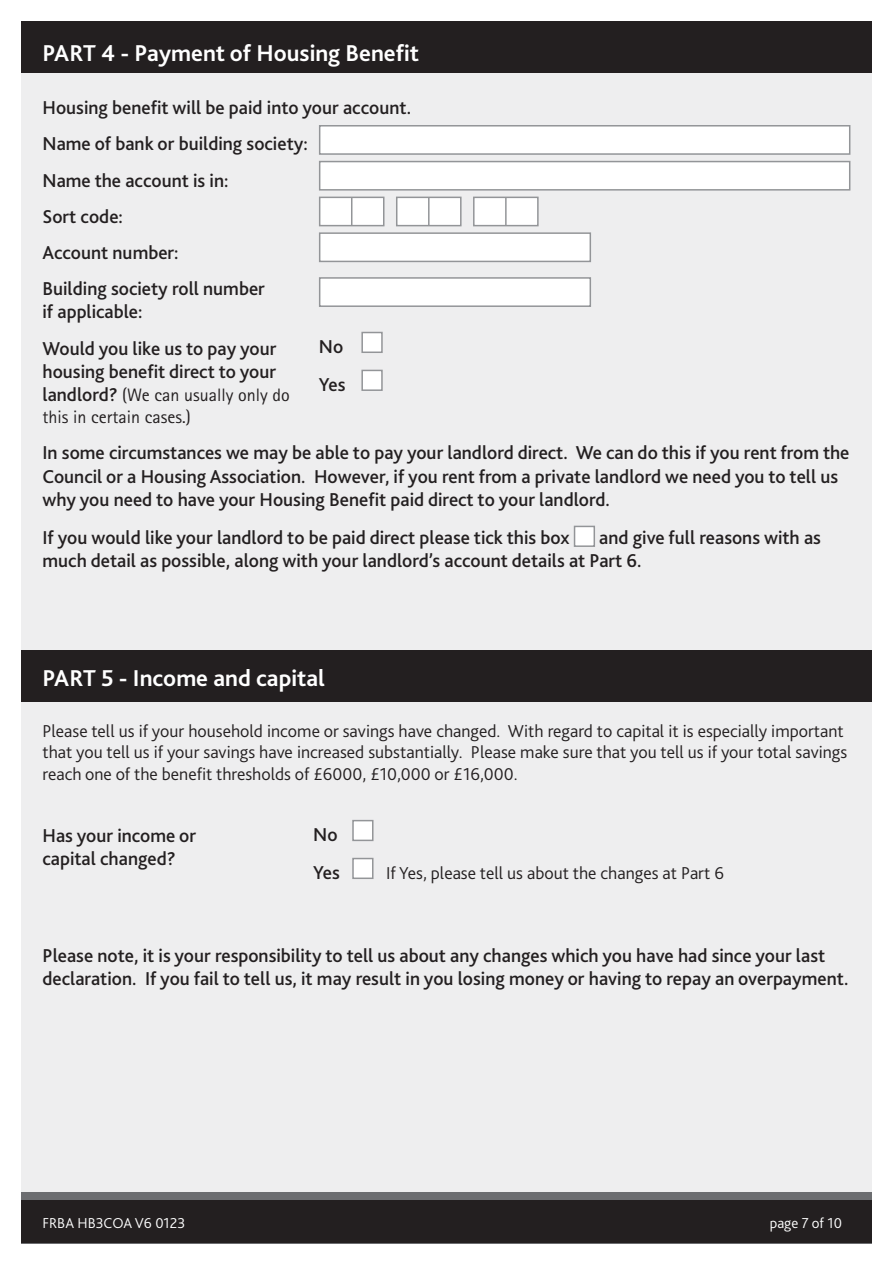
<style>
.page{position:relative;width:893px;height:1263px;background:#fff}
.page>*{position:absolute;margin:0;border:0;box-sizing:border-box;transform-origin:0 0}
.White_Heading{font:700 24px "Bliss";color:#fff}
.Questions{font:500 19.5px/23.4px "Bliss";color:#231f20}
.Body_Text{font:300 18px/21.6px "Bliss";color:#231f20}
.Questions-2{font:18px/21.6px "Rotis Sans Serif Pro";color:#231f20}
.Questions-3{font:300 18px "Bliss";color:#231f20}
.Page_code{font:300 15px "Bliss";color:#fff}
.s1{font-family:"Bliss";font-weight:500;font-size:19.5px}
</style>
<div class="page">
<div style="left:21px;top:21px;width:851px;height:1221px;background:#eeeeef"></div>
<div style="left:21px;top:651px;width:851px;height:51px;background:#231f20"></div>
<div style="left:21px;top:21px;width:851px;height:51px;background:#231f20"></div>
<div style="left:574px;top:526px;width:21px;height:21px;background:#fff;border:2px solid #939598"></div>
<div style="left:21px;top:1192px;width:851px;height:51px;background:#6c6d70"></div>
<div style="left:21px;top:1200px;width:851px;height:43px;background:#231f20"></div>
<div style="left:319px;top:125px;width:531px;height:30px;background:#fff;border:2px solid #939598"></div>
<div style="left:319px;top:161px;width:531px;height:30px;background:#fff;border:2px solid #939598"></div>
<div style="left:319px;top:232px;width:272px;height:30px;background:#fff;border:2px solid #939598"></div>
<div style="left:319px;top:197px;width:65px;height:29px;background:#fff;border:2px solid #939598"></div>
<svg style="left:351px;top:198px;width:1px;height:27px"></svg>
<div style="left:396px;top:197px;width:66px;height:29px;background:#fff;border:2px solid #939598"></div>
<hr style="left:428px;top:198px;width:2px;height:27px;background:#939598">
<div style="left:473px;top:197px;width:66px;height:29px;background:#fff;border:2px solid #939598"></div>
<hr style="left:505px;top:198px;width:2px;height:27px;background:#939598">
<div style="left:319px;top:277px;width:272px;height:30px;background:#fff;border:2px solid #939598"></div>
<div style="left:361px;top:332px;width:22px;height:21px;background:#fff;border:2px solid #939598"></div>
<div style="left:361px;top:370px;width:22px;height:21px;background:#fff;border:2px solid #939598"></div>
<div style="left:352px;top:820px;width:21px;height:21px;background:#fff;border:2px solid #939598"></div>
<div style="left:352px;top:858px;width:21px;height:21px;background:#fff;border:2px solid #939598"></div>
<p class="White_Heading" style="left:43px;top:38px;width:378px">PART 4 - Payment of Housing Benefit</p>
<p class="Questions" style="left:43px;top:96px;width:370px">Housing benefit will be paid into your account.</p>
<p class="Questions" style="left:43px;top:132px;width:267px">Name of bank or building society:</p>
<p class="Questions" style="left:43px;top:168px;width:187px">Name the account is in:</p>
<p class="Questions" style="left:43px;top:205px;width:82px">Sort code:</p>
<p class="Questions" style="left:43px;top:241px;width:138px">Account number:</p>
<p class="Questions" style="left:43px;top:277px;width:224px">Building society roll number if applicable:</p>
<p class="Questions" style="left:43px;top:336px;width:235px">Would you like us to pay your housing benefit direct to your</p>
<p class="Questions-2" style="left:43px;top:385px;width:249px"><span class="s1">landlord?</span> (We can usually only do this in certain cases.)</p>
<p class="Questions" style="left:43px;top:441px;width:808px">In some circumstances we may be able to pay your landlord direct. We can do this if you rent from the<br>Council or a Housing Association. However, if you rent from a private landlord we need you to tell us why you need to have your Housing Benefit paid direct to your landlord.</p>
<p class="Questions" style="left:43px;top:526px;width:529px">If you would like your landlord to be paid direct please tick this box</p>
<p class="Questions" style="left:319px;top:335px;width:26px">No</p>
<p class="Questions" style="left:319px;top:373px;width:28px">Yes</p>
<p class="Questions" style="left:43px;top:526px;width:780px;text-indent:557px">and give full reasons with as much detail as possible, along with your landlord’s account details at Part 6.</p>
<p class="White_Heading" style="left:43px;top:663px;width:284px">PART 5 - Income and capital</p>
<p class="Body_Text" style="left:43px;top:720px;width:806px">Please tell us if your household income or savings have changed. With regard to capital it is especially important that you tell us if your savings have increased substantially. Please make sure that you tell us if your total savings reach one of the benefit thresholds of £6000, £10,000 or £16,000.</p>
<p class="Questions" style="left:43px;top:823px;width:155px">Has your income or capital changed?</p>
<p class="Questions" style="left:313px;top:823px;width:26px">No</p>
<p class="Questions" style="left:313px;top:861px;width:28px">Yes</p>
<p class="Questions-3" style="left:386px;top:862px;width:339px">If Yes, please tell us about the changes at Part 6</p>
<p class="Questions" style="left:43px;top:943px;width:807px">Please note, it is your responsibility to tell us about any changes which you have had since your last declaration. If you fail to tell us, it may result in you losing money or having to repay an overpayment.</p>
<p class="Page_code" style="left:43px;top:1213px;width:144px">FRBA HB3COA V6 0123</p>
<p class="Page_code" style="left:770px;top:1213px;width:74px">page 7 of 10</p>
</div>
